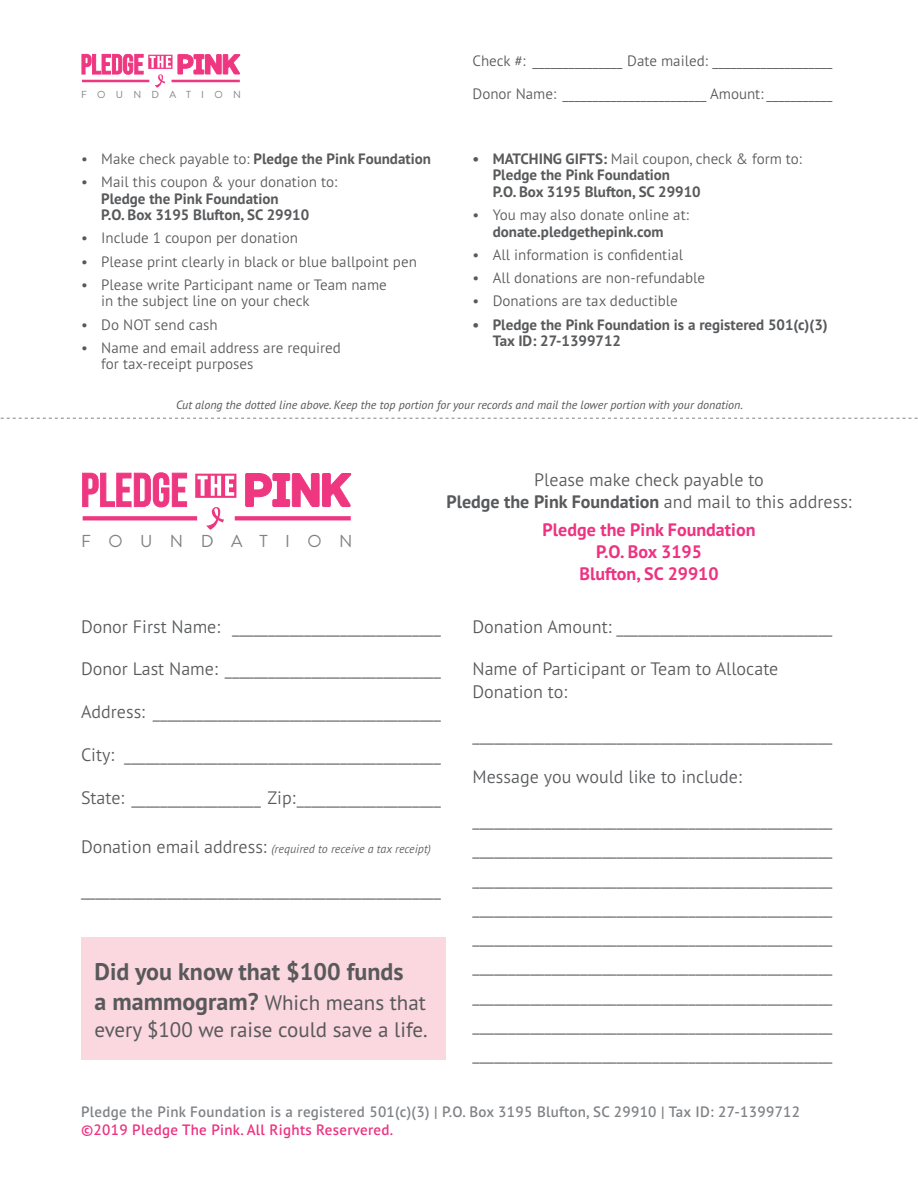
<style>
.page{position:relative;width:918px;height:1188px;background:#fff}
.page>*{position:absolute;margin:0;border:0;box-sizing:border-box;transform-origin:0 0}
.t1{font:700 24px "PT Sans Pro";color:#58595b}
.t2{font:21px/27px "PT Sans Pro";color:#58595b}
.t3{font:300 18px/22.5px "PT Sans Pro";color:#58595b}
.t4{font:700 18px/21.6px "PT Sans Pro";color:#ee3281;text-align:center}
.t5{font:17.25px "Brandon Grotesque";letter-spacing:1.015em;color:#808285}
.t6{font:300 15px/16.5px "PT Sans Pro";color:#58595b}
.t7{font:700 15px/16.5px "PT Sans Pro";color:#58595b}
.t8{font:600 15px "PT Sans Pro";letter-spacing:.02em;color:#808285}
.t9{font:600 15px "PT Sans Pro";letter-spacing:.02em;color:#ee3281}
.t10{font:italic 12px "PT Sans Pro";color:#58595b}
.t11{font:italic 300 12px "PT Sans Pro";color:#58595b}
.t12{font:10.2px "Brandon Grotesque";letter-spacing:1.015em;color:#808285}
.s1{font-weight:300}
.s2{font-weight:700}
.s3{font-style:normal;font-size:18px}
.s4{font-weight:700;font-size:24px}
</style>
<div class="page">
<svg style="left:245px;top:473px;width:107px;height:34px"></svg>
<svg style="left:82px;top:472px;width:105px;height:36px"></svg>
<svg style="left:83px;top:516px;width:114px;height:4px"></svg>
<svg style="left:235px;top:516px;width:116px;height:4px"></svg>
<svg style="left:206px;top:507px;width:18px;height:23px"></svg>
<svg style="left:195px;top:474px;width:41px;height:24px"></svg>
<svg style="left:82px;top:54px;width:158px;height:34px"></svg>
<svg style="left:0;top:418px;width:918px;height:1px"></svg>
<div style="left:81px;top:938px;width:365px;height:122px;background:#fbd7df"></div>
<p class="t12" style="left:81px;top:87px;width:161px">FOUNDATION</p>
<p class="t7" style="left:81px;top:150px;width:352px"><span class="s1">• Make check payable to:</span> Pledge the Pink Foundation</p>
<p class="t7" style="left:101px;top:173px;width:237px;text-indent:-20px"><span class="s1">• Mail this coupon &amp; your donation to:<br></span>Pledge the Pink Foundation<br>P.O. Box 3195 Blufton, SC 29910</p>
<p class="t6" style="left:81px;top:229px;width:219px">• Include 1 coupon per donation</p>
<p class="t6" style="left:81px;top:253px;width:337px">• Please print clearly in black or blue ballpoint pen</p>
<p class="t6" style="left:101px;top:276px;width:287px;text-indent:-20px">• Please write Participant name or Team name in the subject line on your check</p>
<p class="t6" style="left:81px;top:316px;width:138px">• Do NOT send cash</p>
<p class="t6" style="left:101px;top:339px;width:241px;text-indent:-20px">• Name and email address are required for tax-receipt purposes</p>
<p class="t6" style="left:472px;top:52px;width:361px">Check #: _______________ Date mailed: ____________________</p>
<p class="t6" style="left:472px;top:85px;width:361px">Donor Name: ________________________ Amount: ___________</p>
<p class="t7" style="left:493px;top:150px;width:311px;text-indent:-20px">• MATCHING GIFTS: <span class="s1">Mail coupon, check &amp; form to:<br></span>Pledge the Pink Foundation<br>P.O. Box 3195 Blufton, SC 29910</p>
<p class="t6" style="left:472px;top:206px;width:218px;text-align:center">• You may also donate online at: <span class="s2">donate.pledgethepink.com</span></p>
<p class="t6" style="left:472px;top:246px;width:212px">• All information is confidential</p>
<p class="t6" style="left:472px;top:269px;width:234px">• All donations are non-refundable</p>
<p class="t6" style="left:472px;top:292px;width:207px">• Donations are tax deductible</p>
<p class="t7" style="left:493px;top:316px;width:337px;text-indent:-20px">• Pledge the Pink Foundation is a registered 501(c)(3)<br>Tax ID: 27-1399712</p>
<p class="t10" style="left:176px;top:397px;width:568px">Cut along the dotted line above. Keep the top portion for your records and mail the lower portion with your donation.</p>
<p class="t5" style="left:81px;top:529px;width:273px">FOUNDATION</p>
<p class="t3" style="left:446px;top:469px;width:407px;line-height:21.6px;text-align:center">Please make check payable to<br><span class="s2">Pledge the Pink Foundation</span> and mail to this address:</p>
<p class="t4" style="left:543px;top:519px;width:214px">Pledge the Pink Foundation<br>P.O. Box 3195<br>Blufton, SC 29910</p>
<p class="t3" style="left:81px;top:615px;width:361px">Donor First Name: _____________________________</p>
<p class="t3" style="left:81px;top:657px;width:361px">Donor Last Name: ______________________________</p>
<p class="t3" style="left:81px;top:700px;width:361px">Address: ________________________________________</p>
<p class="t3" style="left:81px;top:743px;width:361px">City: ____________________________________________</p>
<p class="t3" style="left:81px;top:786px;width:361px">State: __________________ Zip:____________________</p>
<p class="t11" style="left:81px;top:841px;width:351px"><span class="s3">Donation email address:</span> (required to receive a tax receipt)</p>
<p class="t3" style="left:81px;top:878px;width:361px">__________________________________________________</p>
<p class="t1" style="left:94px;top:955px;width:311px">Did you know that $100 funds</p>
<p class="t2" style="left:94px;top:988px;width:335px"><span class="s4">a mammogram?</span> Which means that every $100 we raise could save a life.</p>
<p class="t3" style="left:472px;top:615px;width:361px">Donation Amount: ______________________________</p>
<p class="t3" style="left:472px;top:657px;width:307px">Name of Participant or Team to Allocate<br>Donation to:</p>
<p class="t3" style="left:472px;top:723px;width:361px">__________________________________________________</p>
<p class="t3" style="left:472px;top:765px;width:271px">Message you would like to include:</p>
<p class="t3" style="left:472px;top:808px;width:361px">__________________________________________________</p>
<p class="t3" style="left:472px;top:837px;width:361px">__________________________________________________</p>
<p class="t3" style="left:472px;top:867px;width:361px">__________________________________________________</p>
<p class="t3" style="left:472px;top:896px;width:361px">__________________________________________________</p>
<p class="t3" style="left:472px;top:925px;width:361px">__________________________________________________</p>
<p class="t3" style="left:472px;top:954px;width:361px">__________________________________________________</p>
<p class="t3" style="left:472px;top:984px;width:361px">__________________________________________________</p>
<p class="t3" style="left:472px;top:1013px;width:361px">__________________________________________________</p>
<p class="t3" style="left:472px;top:1042px;width:361px">__________________________________________________</p>
<p class="t8" style="left:81px;top:1102px;width:721px">Pledge the Pink Foundation is a registered 501(c)(3) | P.O. Box 3195 Blufton, SC 29910 | Tax ID: 27-1399712</p>
<p class="t9" style="left:81px;top:1120px;width:314px">©2019 Pledge The Pink. All Rights Reservered.</p>
</div>
